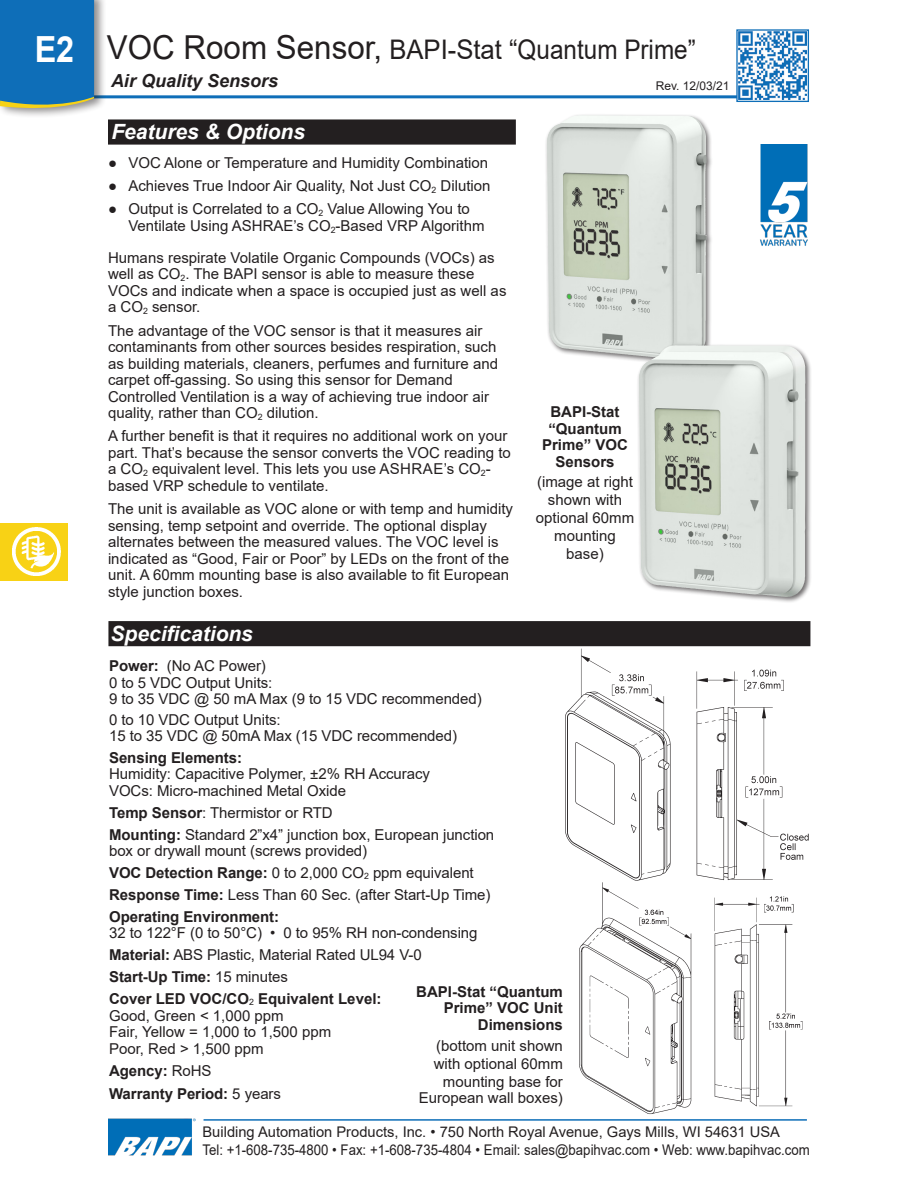
<style>
.page{position:relative;width:918px;height:1188px;background:#fff}
.page>*{position:absolute;margin:0;border:0;box-sizing:border-box;transform-origin:0 0}
.t1{font:700 36px "Arial";color:#fff;scale:.9 1}
.Sub_Section_Title{font:27px "Arial";color:#231f20;scale:.95 1}
.Subhead{font:italic 700 21px "Arial";color:#fff}
.t2{font:italic 700 18px "Arial";color:#231f20}
.Pict_Title{font:15px/16.5px "Arial";color:#231f20}
.Pict_Title-2{font:700 15px/16.5px "Arial";color:#231f20;text-align:center}
.t3{font:14.7px/18px "Arial";color:#231f20}
.Body_text{font:12px "Arial";color:#231f20}
.s1{font-size:33px}
.s2{font-weight:700}
.s3{font-size:8.7px}
.s4{font-weight:400}
.s5{font-weight:400;font-size:8.7px}
</style>
<div class="page">
<hr style="left:14px;top:95px;width:780px;height:3px;background:#0e6eb8">
<div style="left:0;top:0;width:107px;height:119px;background:#231f20;opacity:.5"></div>
<svg style="left:0;top:0;width:94px;height:113px;background:#2076b4"></svg>
<svg style="left:738px;top:31px;width:69px;height:69px"></svg>
<img style="left:739px;top:32px;width:68px;height:68px">
<div style="left:736px;top:29px;width:73px;height:73px;border:1px solid #0e6eb8"></div>
<hr style="left:204px;top:1119px;width:603px;height:2px;background:#0e6eb8">
<img style="left:108px;top:1118px;width:87px;height:38px">
<div style="left:0;top:524px;width:68px;height:57px;background:#f8d215"></div>
<img style="left:13px;top:528px;width:48px;height:48px">
<div style="left:109px;top:120px;width:406px;height:24px;background:#231f20"></div>
<div style="left:108px;top:119px;width:408px;height:26px;border:2px solid #231f20"></div>
<div style="left:109px;top:622px;width:701px;height:23px;background:#231f20"></div>
<div style="left:108px;top:621px;width:702px;height:25px;border:2px solid #231f20"></div>
<img style="left:760px;top:145px;width:48px;height:101px">
<div style="left:545px;top:113px;width:168px;height:252px;background:#231f20;opacity:.65"></div>
<img style="left:547px;top:115px;width:54px;height:237px">
<img style="left:555px;top:641px;width:256px;height:238px">
<div style="left:637px;top:343px;width:175px;height:261px;background:#231f20;opacity:.65"></div>
<img style="left:639px;top:345px;width:52px;height:239px">
<img style="left:564px;top:879px;width:243px;height:242px">
<h1 class="t1" style="left:35px;top:24px;width:46px">E2</h1>
<p class="Sub_Section_Title" style="left:107px;top:31px;width:621px"><span class="s1">VOC Room Sensor,</span> BAPI-Stat “Quantum Prime”</p>
<p class="t2" style="left:111px;top:69px;width:169px">Air Quality Sensors</p>
<p class="Subhead" style="left:111px;top:117px;width:195px">Features &amp; Options</p>
<p class="Pict_Title" style="left:108px;top:154px;width:382px">● VOC Alone or Temperature and Humidity Combination</p>
<p class="Pict_Title" style="left:108px;top:177px;width:384px">● Achieves True Indoor Air Quality, Not Just CO<sub>2</sub> Dilution</p>
<p class="Pict_Title" style="left:128px;top:200px;width:358px;text-indent:-20px">● Output is Correlated to a CO<sub>2</sub> Value Allowing You to<br>Ventilate Using ASHRAE’s CO<sub>2</sub>-Based VRP Algorithm</p>
<p class="Pict_Title" style="left:108px;top:249px;width:400px">Humans respirate Volatile Organic Compounds (VOCs) as well as CO<sub>2</sub>. The BAPI sensor is able to measure these VOCs and indicate when a space is occupied just as well as a CO<sub>2</sub> sensor.</p>
<p class="Pict_Title" style="left:108px;top:322px;width:392px">The advantage of the VOC sensor is that it measures air contaminants from other sources besides respiration, such as building materials, cleaners, perfumes and furniture and carpet off-gassing. So using this sensor for Demand Controlled Ventilation is a way of achieving true indoor air quality, rather than CO<sub>2</sub> dilution.</p>
<p class="Pict_Title" style="left:108px;top:428px;width:404px">A further benefit is that it requires no additional work on your part. That’s because the sensor converts the VOC reading to a CO<sub>2</sub> equivalent level. This lets you use ASHRAE’s CO<sub>2</sub>- based VRP schedule to ventilate.</p>
<p class="Pict_Title" style="left:108px;top:500px;width:407px">The unit is available as VOC alone or with temp and humidity sensing, temp setpoint and override. The optional display alternates between the measured values. The VOC level is indicated as “Good, Fair or Poor” by LEDs on the front of the unit. A 60mm mounting base is also available to fit European style junction boxes.</p>
<p class="Pict_Title-2" style="left:542px;top:404px;width:87px">BAPI-Stat “Quantum<br>Prime” VOC<br>Sensors</p>
<p class="Pict_Title" style="left:536px;top:473px;width:100px;line-height:18px;text-align:center">(image at right shown with optional 60mm mounting base)</p>
<p class="Subhead" style="left:111px;top:620px;width:144px">Specifications</p>
<p class="Pict_Title" style="left:109px;top:658px;width:165px"><span class="s2">Power:</span> (No AC Power)<br>0 to 5 VDC Output Units:</p>
<p class="Pict_Title" style="left:109px;top:691px;width:374px">9 to 35 VDC @ 50 mA Max (9 to 15 VDC recommended)</p>
<p class="Pict_Title" style="left:109px;top:711px;width:173px">0 to 10 VDC Output Units:</p>
<p class="Pict_Title" style="left:109px;top:727px;width:349px">15 to 35 VDC @ 50mA Max (15 VDC recommended)</p>
<p class="Pict_Title" style="left:109px;top:749px;width:322px"><span class="s2">Sensing Elements:<br></span>Humidity: Capacitive Polymer, ±2% RH Accuracy<br>VOCs: Micro-machined Metal Oxide</p>
<p class="Pict_Title" style="left:109px;top:804px;width:225px"><span class="s2">Temp Sensor</span>: Thermistor or RTD</p>
<p class="Pict_Title" style="left:109px;top:826px;width:387px"><span class="s2">Mounting:</span> Standard 2”x4” junction box, European junction box or drywall mount (screws provided)</p>
<p class="Pict_Title" style="left:109px;top:865px;width:366px"><span class="s2">VOC Detection Range:</span> 0 to 2,000 CO<span class="s3">2</span> ppm equivalent</p>
<p class="Pict_Title" style="left:109px;top:886px;width:383px"><span class="s2">Response Time:</span> Less Than 60 Sec. (after Start-Up Time)</p>
<p class="Pict_Title-2" style="left:109px;top:909px;width:172px">Operating Environment:</p>
<p class="Pict_Title" style="left:109px;top:925px;width:370px">32 to 122°F (0 to 50°C) • 0 to 95% RH non-condensing</p>
<p class="Pict_Title" style="left:109px;top:947px;width:314px"><span class="s2">Material:</span> ABS Plastic, Material Rated UL94 V-0</p>
<p class="Pict_Title-2" style="left:109px;top:969px;width:180px">Start-Up Time: <span class="s4">15 minutes</span></p>
<p class="Pict_Title-2" style="left:109px;top:991px;width:274px">Cover LED VOC/CO<span class="s5">2</span> Equivalent Level:</p>
<p class="Pict_Title" style="left:109px;top:1007px;width:176px">Good, Green &lt; 1,000 ppm</p>
<p class="Pict_Title" style="left:109px;top:1024px;width:224px">Fair, Yellow = 1,000 to 1,500 ppm</p>
<p class="Pict_Title" style="left:109px;top:1040px;width:156px">Poor, Red &gt; 1,500 ppm</p>
<p class="Pict_Title-2" style="left:109px;top:1062px;width:104px">Agency: <span class="s4">RoHS</span></p>
<p class="Pict_Title-2" style="left:109px;top:1085px;width:173px">Warranty Period: <span class="s4">5 years</span></p>
<p class="Pict_Title-2" style="left:416px;top:984px;width:148px;text-align:right">BAPI-Stat “Quantum<br>Prime” VOC Unit<br>Dimensions</p>
<p class="Pict_Title" style="left:434px;top:1036px;width:131px;line-height:18px;text-align:right">(bottom unit shown with optional 60mm mounting base for</p>
<p class="Pict_Title" style="left:419px;top:1089px;width:146px">European wall boxes)</p>
<p class="Body_text" style="left:656px;top:78px;width:75px">Rev. 12/03/21</p>
<p class="t3" style="left:202px;top:1123px;width:609px">Building Automation Products, Inc. • 750 North Royal Avenue, Gays Mills, WI 54631 USA<br>Tel: +1-608-735-4800 • Fax: +1-608-735-4804 • Email: sales@bapihvac.com • Web: www.bapihvac.com</p>
</div>
